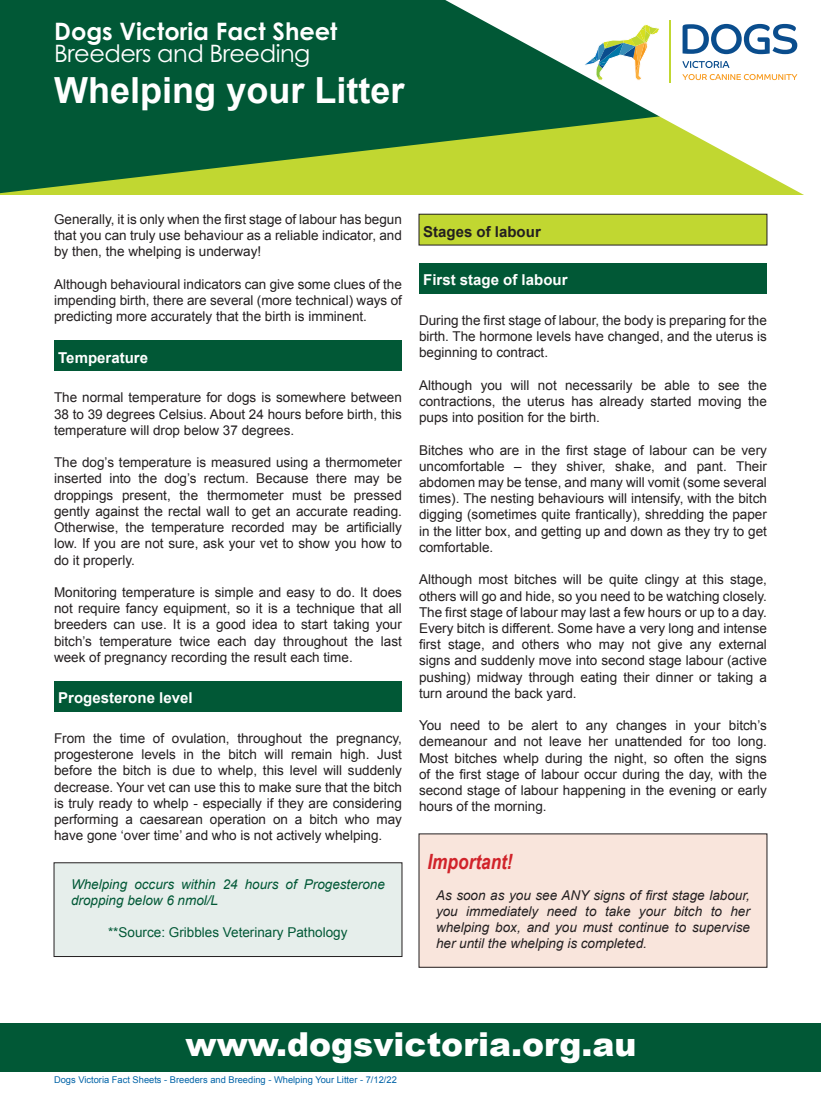
<style>
.page{position:relative;width:821px;height:1115px;background:#fff}
.page>*{position:absolute;margin:0;border:0;box-sizing:border-box;transform-origin:0 0}
.t1{font:700 36px "Arial";color:#fff}
.t2{font:900 33px "Arial";color:#fff}
.t3{font:700 24px "Century Gothic Pro";color:#fff}
.t4{font:24px "Century Gothic Pro";letter-spacing:-.02em;color:#fff}
.t5{font:italic 700 21px "Arial Narrow";color:#d1232a}
.t6{font:700 15px "Arial";color:#fff}
.t7{font:700 15px "Arial";color:#231f20}
.t8{font:13.5px/16.2px "Arial";color:#231f20;text-align:justify}
.t9{font:italic 13.5px/16.2px "Arial";color:#231f20;text-align:justify}
.t10{font:italic 13.5px/16.2px "Arial";color:#015836}
.t11{font:13.5px "Arial";color:#015836}
.t12{font:9.3px "Arial";color:#0163a7}
</style>
<div class="page">
<div style="left:0;top:1022px;width:821px;height:49px;background:#015836"></div>
<div style="left:54px;top:340px;width:348px;height:31px;background:#015836"></div>
<div style="left:54px;top:680px;width:348px;height:31px;background:#015836"></div>
<div style="left:54px;top:862px;width:348px;height:94px;background:#e6eeeb"></div>
<div style="left:419px;top:214px;width:348px;height:31px;background:#c1d731"></div>
<div style="left:419px;top:214px;width:348px;height:31px;border:1px solid #231f20"></div>
<div style="left:419px;top:263px;width:348px;height:30px;background:#015836"></div>
<div style="left:419px;top:833px;width:348px;height:133px;background:#f9e5dc"></div>
<svg style="left:0;top:0;width:445px;height:193px;background:#1a6835"></svg>
<svg style="left:445px;top:0;width:359px;height:195px"></svg>
<svg style="left:682px;top:24px;width:115px;height:30px"></svg>
<svg style="left:682px;top:61px;width:47px;height:7px"></svg>
<svg style="left:682px;top:74px;width:115px;height:6px"></svg>
<hr style="left:669px;top:21px;width:1px;height:62px;background:#c1d731">
<svg style="left:581px;top:24px;width:79px;height:56px"></svg>
<p class="t3" style="left:54px;top:16px;width:284px">Dogs Victoria Fact Sheet</p>
<p class="t4" style="left:54px;top:39px;width:257px">Breeders and Breeding</p>
<p class="t1" style="left:54px;top:67px;width:352px">Whelping your Litter</p>
<p class="t8" style="left:54px;top:211px;width:349px">Generally, it is only when the first stage of labour has begun that you can truly use behaviour as a reliable indicator, and by then, the whelping is underway!</p>
<p class="t8" style="left:54px;top:276px;width:349px">Although behavioural indicators can give some clues of the impending birth, there are several (more technical) ways of predicting more accurately that the birth is imminent.</p>
<p class="t6" style="left:58px;top:347px;width:91px">Temperature</p>
<p class="t8" style="left:54px;top:389px;width:349px">The normal temperature for dogs is somewhere between 38 to 39 degrees Celsius. About 24 hours before birth, this temperature will drop below 37 degrees.</p>
<p class="t8" style="left:54px;top:454px;width:349px">The dog’s temperature is measured using a thermometer inserted into the dog’s rectum. Because there may be droppings present, the thermometer must be pressed gently against the rectal wall to get an accurate reading.<br>Otherwise, the temperature recorded may be artificially low. If you are not sure, ask your vet to show you how to do it properly.</p>
<p class="t8" style="left:54px;top:584px;width:349px">Monitoring temperature is simple and easy to do. It does not require fancy equipment, so it is a technique that all breeders can use. It is a good idea to start taking your bitch’s temperature twice each day throughout the last week of pregnancy recording the result each time.</p>
<p class="t6" style="left:58px;top:687px;width:136px">Progesterone level</p>
<p class="t8" style="left:54px;top:730px;width:349px">From the time of ovulation, throughout the pregnancy, progesterone levels in the bitch will remain high. Just before the bitch is due to whelp, this level will suddenly decrease. Your vet can use this to make sure that the bitch is truly ready to whelp - especially if they are considering performing a caesarean operation on a bitch who may have gone ‘over time’ and who is not actively whelping.</p>
<p class="t10" style="left:71px;top:875px;width:315px">Whelping occurs within 24 hours of Progesterone dropping below 6 nmol/L</p>
<p class="t11" style="left:108px;top:923px;width:241px">**Source: Gribbles Veterinary Pathology</p>
<p class="t7" style="left:423px;top:221px;width:119px">Stages of labour</p>
<p class="t6" style="left:423px;top:270px;width:146px">First stage of labour</p>
<p class="t8" style="left:419px;top:312px;width:349px">During the first stage of labour, the body is preparing for the birth. The hormone levels have changed, and the uterus is beginning to contract.</p>
<p class="t8" style="left:419px;top:377px;width:349px">Although you will not necessarily be able to see the contractions, the uterus has already started moving the pups into position for the birth.</p>
<p class="t8" style="left:419px;top:441px;width:349px">Bitches who are in the first stage of labour can be very uncomfortable – they shiver, shake, and pant. Their abdomen may be tense, and many will vomit (some several times). The nesting behaviours will intensify, with the bitch digging (sometimes quite frantically), shredding the paper in the litter box, and getting up and down as they try to get comfortable.</p>
<p class="t8" style="left:419px;top:571px;width:349px">Although most bitches will be quite clingy at this stage, others will go and hide, so you need to be watching closely.<br>The first stage of labour may last a few hours or up to a day.<br>Every bitch is different. Some have a very long and intense first stage, and others who may not give any external signs and suddenly move into second stage labour (active pushing) midway through eating their dinner or taking a turn around the back yard.</p>
<p class="t8" style="left:419px;top:717px;width:349px">You need to be alert to any changes in your bitch’s demeanour and not leave her unattended for too long.<br>Most bitches whelp during the night, so often the signs of the first stage of labour occur during the day, with the second stage of labour happening in the evening or early hours of the morning.</p>
<p class="t5" style="left:427px;top:845px;width:87px">Important!</p>
<p class="t9" style="left:436px;top:886px;width:315px">As soon as you see ANY signs of first stage labour, you immediately need to take your bitch to her whelping box, and you must continue to supervise her until the whelping is completed.</p>
<p class="t2" style="left:185px;top:1019px;width:452px">www.dogsvictoria.org.au</p>
<p class="t12" style="left:54px;top:1073px;width:344px">Dogs Victoria Fact Sheets - Breeders and Breeding - Whelping Your Litter - 7/12/22</p>
</div>
